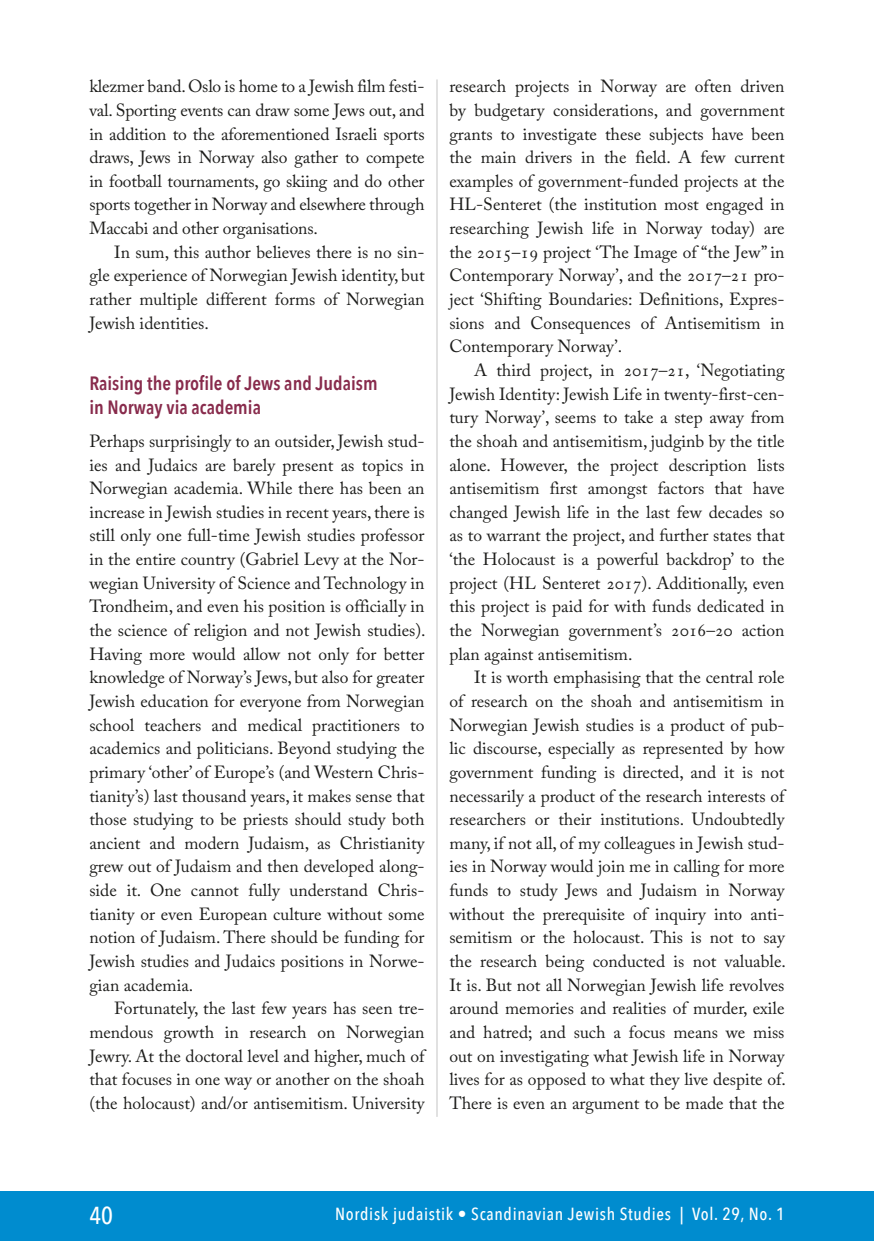
<style>
.page{position:relative;width:874px;height:1241px;background:#fff}
.page>*{position:absolute;margin:0;border:0;box-sizing:border-box;transform-origin:0 0}
.t1{font:500 24.5px "Avenir Next Condensed";color:#fff}
.t2{font:600 19.25px/23.6px "Avenir Next Condensed";color:#882b4c}
.t3{font:17.5px/23.6px "Adobe Caslon Pro";color:#1d1d1b;text-align:justify}
.t4{font:500 17.5px "Avenir Next Condensed";letter-spacing:.04em;color:#fff}
</style>
<div class="page">
<div style="left:0;top:1191px;width:873px;height:49px;background:#008ccf"></div>
<hr style="left:436px;top:79px;width:1px;height:1037px;background:#d0d0d0">
<p class="t3" style="left:89px;top:74px;width:336px">klezmer band. Oslo is home to a Jewish film festi&shy;val. Sporting events can draw some Jews out, and in addition to the aforementioned Israeli sports draws, Jews in Norway also gather to compete in football tournaments, go skiing and do other sports together in Norway and elsewhere through Maccabi and other organisations.</p>
<p class="t3" style="left:89px;top:240px;width:336px;text-indent:25px">In sum, this author believes there is no sin&shy;gle experience of Norwegian Jewish identity, but rather multiple different forms of Norwegian Jewish identities.</p>
<p class="t2" style="left:89px;top:371px;width:290px">Raising the profile of Jews and Judaism in Norway via academia</p>
<p class="t3" style="left:89px;top:429px;width:338px">Perhaps surprisingly to an outsider, Jewish stud&shy;ies and Judaics are barely present as topics in Norwegian academia. While there has been an increase in Jewish studies in recent years, there is still only one full-time Jewish studies professor in the entire country (Gabriel Levy at the Nor&shy;wegian University of Science and Technology in Trondheim, and even his position is officially in the science of religion and not Jewish studies).<br>Having more would allow not only for better knowledge of Norway’s Jews, but also for greater Jewish education for everyone from Norwegian school teachers and medical practitioners to academics and politicians. Beyond studying the primary ‘other’ of Europe’s (and Western Chris&shy;tianity’s) last thousand years, it makes sense that those studying to be priests should study both ancient and modern Judaism, as Christianity grew out of Judaism and then developed along&shy;side it. One cannot fully understand Chris&shy;tianity or even European culture without some notion of Judaism. There should be funding for Jewish studies and Judaics positions in Norwe&shy;gian academia.</p>
<p class="t3" style="left:89px;top:996px;width:337px;text-indent:25px">Fortunately, the last few years has seen tre&shy;mendous growth in research on Norwegian Jewry. At the doctoral level and higher, much of that focuses in one way or another on the shoah (the holocaust) and/or antisemitism. University</p>
<p class="t3" style="left:449px;top:74px;width:336px">research projects in Norway are often driven by budgetary considerations, and government grants to investigate these subjects have been the main drivers in the field. A few current examples of government-funded projects at the HL-Senteret (the institution most engaged in researching Jewish life in Norway today) are the 2015–19 project ‘The Image of “the Jew” in Contemporary Norway’, and the 2017–21 pro&shy;ject ‘Shifting Boundaries: Definitions, Expres&shy;sions and Consequences of Antisemitism in Contemporary Norway’.</p>
<p class="t3" style="left:449px;top:358px;width:336px;text-indent:25px">A third project, in 2017–21, ‘Negotiating Jewish Identity: Jewish Life in twenty-first-cen&shy;tury Norway’, seems to take a step away from the shoah and antisemitism, judginb by the title alone. However, the project description lists antisemitism first amongst factors that have changed Jewish life in the last few decades so as to warrant the project, and further states that ‘the Holocaust is a powerful backdrop’ to the project (HL Senteret 2017). Additionally, even this project is paid for with funds dedicated in the Norwegian government’s 2016–20 action plan against antisemitism.</p>
<p class="t3" style="left:449px;top:665px;width:338px;text-indent:25px">It is worth emphasising that the central role of research on the shoah and antisemitism in Norwegian Jewish studies is a product of pub&shy;lic discourse, especially as represented by how government funding is directed, and it is not necessarily a product of the research interests of researchers or their institutions. Undoubtedly many, if not all, of my colleagues in Jewish stud&shy;ies in Norway would join me in calling for more funds to study Jews and Judaism in Norway without the prerequisite of inquiry into anti&shy;semitism or the holocaust. This is not to say the research being conducted is not valuable.<br>It is. But not all Norwegian Jewish life revolves around memories and realities of murder, exile and hatred; and such a focus means we miss out on investigating what Jewish life in Norway lives for as opposed to what they live despite of.<br>There is even an argument to be made that the</p>
<h1 class="t1" style="left:89px;top:1200px;width:25px">40</h1>
<p class="t4" style="left:335px;top:1202px;width:450px">Nordisk judaistik • Scandinavian Jewish Studies | Vol. 29, No. 1</p>
</div>
